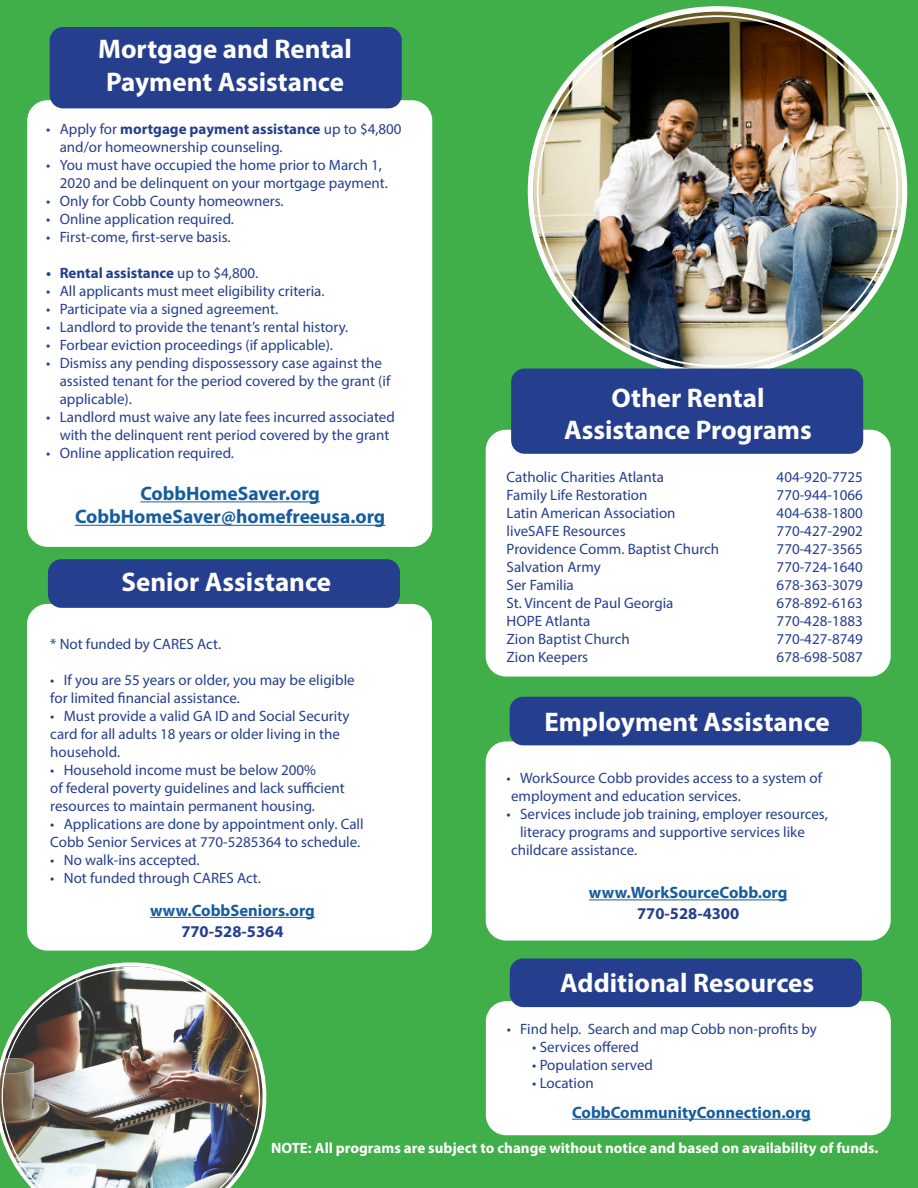
<style>
.page{position:relative;width:918px;height:1188px;background:#40ae49}
.page>*{position:absolute;margin:0;border:0;box-sizing:border-box;transform-origin:0 0}
.t1{font:700 27px "Myriad Pro";color:#fff}
.t2{font:700 19.5px "Myriad Pro";color:#175d9e}
.t3{font:700 16.5px "Myriad Pro";color:#175d9e}
.t4{font:700 16.5px "Myriad Pro";color:#253f8e}
.t5{font:15px/18px "Myriad Pro";color:#253f8e}
.t6{font:700 15px "Myriad Pro";color:#fff}
.t7{font:700 15px "Myriad Pro";color:#253f8e}
.s1{font-weight:700}
.s2{font-weight:400}
</style>
<div class="page">
<img style="left:533px;top:12px;width:369px;height:359px">
<div style="left:486px;top:430px;width:405px;height:247px;background:#fff;border-radius:20px"></div>
<div style="left:511px;top:369px;width:352px;height:85px;background:#253f8e;border-radius:14px"></div>
<div style="left:486px;top:741px;width:405px;height:200px;background:#fff;border-radius:20px"></div>
<div style="left:510px;top:697px;width:352px;height:48px;background:#253f8e;border-radius:13px"></div>
<div style="left:27px;top:604px;width:405px;height:347px;background:#fff;border-radius:20px"></div>
<div style="left:48px;top:559px;width:352px;height:49px;background:#253f8e;border-radius:13px"></div>
<hr style="left:150px;top:917px;width:165px;height:1px;background:#175d9e">
<svg style="left:0;top:962px;width:266px;height:176px"></svg>
<img style="left:2px;top:969px;width:258px;height:219px">
<hr style="left:589px;top:899px;width:198px;height:1px;background:#175d9e">
<div style="left:486px;top:1001px;width:405px;height:134px;background:#fff;border-radius:20px"></div>
<div style="left:510px;top:958px;width:352px;height:49px;background:#253f8e;border-radius:13px"></div>
<hr style="left:572px;top:1119px;width:239px;height:1px;background:#175d9e">
<div style="left:27px;top:100px;width:405px;height:447px;background:#fff;border-radius:20px"></div>
<div style="left:50px;top:27px;width:352px;height:81px;background:#253f8e;border-radius:14px"></div>
<hr style="left:140px;top:501px;width:180px;height:1px;background:#175d9e">
<hr style="left:75px;top:525px;width:310px;height:1px;background:#175d9e">
<p class="t1" style="left:98px;top:32px;width:255px">Mortgage and Rental</p>
<p class="t1" style="left:106px;top:64px;width:240px">Payment Assistance</p>
<p class="t5" style="left:60px;top:119px;width:343px;text-indent:-14px">• Apply for <span class="s1">mortgage payment assistance</span> up to $4,800 and/or homeownership counseling.</p>
<p class="t5" style="left:60px;top:155px;width:330px;text-indent:-14px">• You must have occupied the home prior to March 1,<br>2020 and be delinquent on your mortgage payment.</p>
<p class="t5" style="left:46px;top:191px;width:239px">• Only for Cobb County homeowners.</p>
<p class="t5" style="left:46px;top:209px;width:189px">• Online application required.</p>
<p class="t5" style="left:46px;top:227px;width:186px">• First-come, first-serve basis.</p>
<p class="t7" style="left:46px;top:263px;width:214px">• Rental assistance <span class="s2">up to $4,800.</span></p>
<p class="t5" style="left:46px;top:281px;width:280px">• All applicants must meet eligibility criteria.</p>
<p class="t5" style="left:46px;top:299px;width:233px">• Participate via a signed agreement.</p>
<p class="t5" style="left:46px;top:317px;width:304px">• Landlord to provide the tenant’s rental history.</p>
<p class="t5" style="left:46px;top:335px;width:288px">• Forbear eviction proceedings (if applicable).</p>
<p class="t5" style="left:60px;top:353px;width:332px;text-indent:-14px">• Dismiss any pending dispossessory case against the assisted tenant for the period covered by the grant (if applicable).</p>
<p class="t5" style="left:46px;top:407px;width:350px;text-align:center">• Landlord must waive any late fees incurred associated with the delinquent rent period covered by the grant</p>
<p class="t5" style="left:46px;top:443px;width:189px">• Online application required.</p>
<p class="t2" style="left:140px;top:481px;width:181px">CobbHomeSaver.org</p>
<p class="t2" style="left:75px;top:504px;width:312px">CobbHomeSaver@homefreeusa.org</p>
<p class="t1" style="left:121px;top:565px;width:211px">Senior Assistance</p>
<p class="t5" style="left:50px;top:635px;width:172px">* Not funded by CARES Act.</p>
<p class="t5" style="left:50px;top:671px;width:306px">• If you are 55 years or older, you may be eligible for limited financial assistance.</p>
<p class="t5" style="left:50px;top:707px;width:301px">• Must provide a valid GA ID and Social Security card for all adults 18 years or older living in the household.</p>
<p class="t5" style="left:50px;top:761px;width:296px">• Household income must be below 200%<br>of federal poverty guidelines and lack sufficient resources to maintain permanent housing.</p>
<p class="t5" style="left:50px;top:815px;width:315px">• Applications are done by appointment only. Call<br>Cobb Senior Services at 770-5285364 to schedule.</p>
<p class="t5" style="left:50px;top:851px;width:151px">• No walk-ins accepted.</p>
<p class="t5" style="left:50px;top:869px;width:212px">• Not funded through CARES Act.</p>
<p class="t3" style="left:150px;top:899px;width:166px">www.CobbSeniors.org</p>
<p class="t4" style="left:181px;top:920px;width:104px">770-528-5364</p>
<p class="t1" style="left:612px;top:380px;width:154px">Other Rental</p>
<p class="t1" style="left:564px;top:412px;width:249px">Assistance Programs</p>
<p class="t5" style="left:507px;top:468px;width:159px">Catholic Charities Atlanta</p>
<p class="t5" style="left:777px;top:468px;width:88px">404-920-7725</p>
<p class="t5" style="left:507px;top:486px;width:142px">Family Life Restoration</p>
<p class="t5" style="left:777px;top:486px;width:88px">770-944-1066</p>
<p class="t5" style="left:507px;top:504px;width:170px">Latin American Association</p>
<p class="t5" style="left:777px;top:504px;width:88px">404-638-1800</p>
<p class="t5" style="left:507px;top:522px;width:120px">liveSAFE Resources</p>
<p class="t5" style="left:777px;top:522px;width:88px">770-427-2902</p>
<p class="t5" style="left:507px;top:540px;width:214px">Providence Comm. Baptist Church</p>
<p class="t5" style="left:777px;top:540px;width:88px">770-427-3565</p>
<p class="t5" style="left:507px;top:558px;width:96px">Salvation Army</p>
<p class="t5" style="left:777px;top:558px;width:88px">770-724-1640</p>
<p class="t5" style="left:507px;top:576px;width:69px">Ser Familia</p>
<p class="t5" style="left:777px;top:576px;width:88px">678-363-3079</p>
<p class="t5" style="left:507px;top:594px;width:168px">St. Vincent de Paul Georgia</p>
<p class="t5" style="left:777px;top:594px;width:88px">678-892-6163</p>
<p class="t5" style="left:507px;top:612px;width:85px">HOPE Atlanta</p>
<p class="t5" style="left:777px;top:612px;width:88px">770-428-1883</p>
<p class="t5" style="left:507px;top:630px;width:125px">Zion Baptist Church</p>
<p class="t5" style="left:777px;top:630px;width:88px">770-427-8749</p>
<p class="t5" style="left:507px;top:648px;width:83px">Zion Keepers</p>
<p class="t5" style="left:777px;top:648px;width:88px">678-698-5087</p>
<p class="t1" style="left:544px;top:704px;width:287px">Employment Assistance</p>
<p class="t5" style="left:511px;top:768px;width:313px;text-indent:-4px">• WorkSource Cobb provides access to a system of employment and education services.</p>
<p class="t5" style="left:507px;top:804px;width:323px">• Services include job training, employer resources,</p>
<p class="t5" style="left:520px;top:822px;width:286px">literacy programs and supportive services like</p>
<p class="t5" style="left:511px;top:840px;width:128px">childcare assistance.</p>
<p class="t3" style="left:589px;top:882px;width:200px">www.WorkSourceCobb.org</p>
<p class="t4" style="left:637px;top:903px;width:104px">770-528-4300</p>
<p class="t1" style="left:560px;top:966px;width:255px">Additional Resources</p>
<p class="t5" style="left:507px;top:1020px;width:312px">• Find help. Search and map Cobb non-profits by</p>
<p class="t5" style="left:532px;top:1038px;width:108px">• Services offered</p>
<p class="t5" style="left:532px;top:1056px;width:122px">• Population served</p>
<p class="t5" style="left:532px;top:1074px;width:63px">• Location</p>
<p class="t3" style="left:572px;top:1101px;width:240px">CobbCommunityConnection.org</p>
<p class="t6" style="left:271px;top:1138px;width:609px">NOTE: All programs are subject to change without notice and based on availability of funds.</p>
</div>
